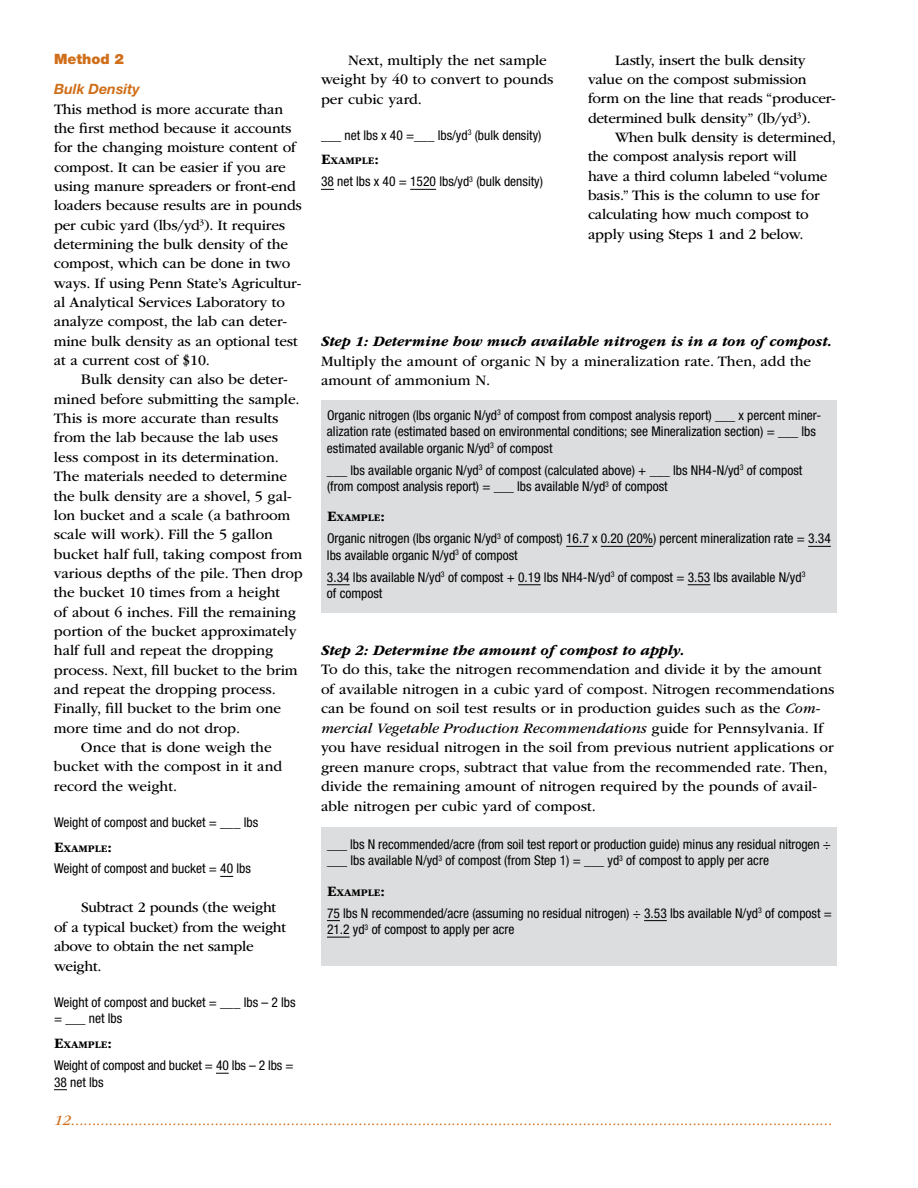
<style>
.page{position:relative;width:918px;height:1188px;background:#fff}
.page>*{position:absolute;margin:0;border:0;box-sizing:border-box;transform-origin:0 0}
.t1{font:15px/19.4px "ITC Garamond Std";letter-spacing:-.005em;color:#000}
.t2{font:italic 15px "ITC Garamond Std";color:#d06f1a}
.t3{font:italic 700 15px "ITC Garamond Std";color:#000}
.t4{font:italic 700 14.25px "Helvetica Neue LT Std";color:#d06f1a}
.t5{font:900 14.25px "Helvetica Neue LT Std";color:#d06f1a}
.t6{font:condensed 13.5px/16.5px "Helvetica Neue LT Std";color:#000}
.t7{font:700 10.5px "ITC Garamond Std";color:#000}
.s1{font-size:15px}
.s2{font-style:italic}
</style>
<div class="page">
<div style="left:321px;top:827px;width:516px;height:139px;background:#dcddde"></div>
<div style="left:321px;top:400px;width:516px;height:212px;background:#dcddde"></div>
<svg style="left:220px;top:876px;width:13px;height:1px"></svg>
<svg style="left:216px;top:1073px;width:13px;height:1px"></svg>
<svg style="left:54px;top:1089px;width:13px;height:1px"></svg>
<svg style="left:321px;top:189px;width:13px;height:1px"></svg>
<svg style="left:410px;top:189px;width:26px;height:1px"></svg>
<svg style="left:566px;top:546px;width:23px;height:1px"></svg>
<hr style="left:601px;top:546px;width:52px;height:1px;background:#000">
<svg style="left:808px;top:546px;width:23px;height:1px"></svg>
<svg style="left:327px;top:584px;width:23px;height:1px"></svg>
<svg style="left:518px;top:584px;width:23px;height:1px"></svg>
<svg style="left:688px;top:584px;width:22px;height:1px"></svg>
<svg style="left:327px;top:920px;width:13px;height:1px"></svg>
<svg style="left:644px;top:920px;width:23px;height:1px"></svg>
<svg style="left:327px;top:937px;width:23px;height:1px"></svg>
<p class="t5" style="left:54px;top:51px;width:71px">Method 2</p>
<p class="t4" style="left:54px;top:80px;width:87px">Bulk Density</p>
<p class="t1" style="left:54px;top:99px;width:250px">This method is more accurate than the first method because it accounts for the changing moisture content of compost. It can be easier if you are using manure spreaders or front-end loaders because results are in pounds per cubic yard (lbs/yd<sup>3</sup>). It requires determining the bulk density of the compost, which can be done in two ways. If using Penn State’s Agricultur&shy;al Analytical Services Laboratory to analyze compost, the lab can deter&shy;mine bulk density as an optional test at a current cost of $10.</p>
<p class="t1" style="left:81px;top:370px;width:208px">Bulk density can also be deter-</p>
<p class="t1" style="left:54px;top:390px;width:247px">mined before submitting the sample.</p>
<p class="t1" style="left:54px;top:409px;width:226px">This is more accurate than results</p>
<p class="t1" style="left:54px;top:428px;width:226px">from the lab because the lab uses</p>
<p class="t1" style="left:54px;top:448px;width:226px">less compost in its determination.</p>
<p class="t1" style="left:54px;top:467px;width:235px">The materials needed to determine</p>
<p class="t1" style="left:54px;top:486px;width:239px">the bulk density are a shovel, 5 gal-</p>
<p class="t1" style="left:54px;top:506px;width:238px">lon bucket and a scale (a bathroom</p>
<p class="t1" style="left:54px;top:525px;width:220px">scale will work). Fill the 5 gallon</p>
<p class="t1" style="left:54px;top:544px;width:250px">bucket half full, taking compost from</p>
<p class="t1" style="left:54px;top:564px;width:250px">various depths of the pile. Then drop</p>
<p class="t1" style="left:54px;top:583px;width:228px">the bucket 10 times from a height</p>
<p class="t1" style="left:54px;top:602px;width:243px">of about 6 inches. Fill the remaining</p>
<p class="t1" style="left:54px;top:622px;width:244px">portion of the bucket approximately</p>
<p class="t1" style="left:54px;top:641px;width:221px">half full and repeat the dropping</p>
<p class="t1" style="left:54px;top:660px;width:245px">process. Next, fill bucket to the brim</p>
<p class="t1" style="left:54px;top:680px;width:223px">and repeat the dropping process.</p>
<p class="t1" style="left:54px;top:699px;width:229px">Finally, fill bucket to the brim one</p>
<p class="t1" style="left:54px;top:718px;width:188px">more time and do not drop.</p>
<p class="t1" style="left:81px;top:738px;width:192px">Once that is done weigh the</p>
<p class="t1" style="left:54px;top:757px;width:230px">bucket with the compost in it and</p>
<p class="t1" style="left:54px;top:777px;width:125px">record the weight.</p>
<p class="t6" style="left:54px;top:814px;width:206px">Weight of compost and bucket = ___ lbs</p>
<p class="t7" style="left:54px;top:842px;width:60px"><span class="s1">E</span>XAMPLE<span class="s1">:</span></p>
<p class="t6" style="left:54px;top:860px;width:198px">Weight of compost and bucket = 40 lbs</p>
<p class="t1" style="left:54px;top:898px;width:234px;text-indent:27px">Subtract 2 pounds (the weight of a typical bucket) from the weight above to obtain the net sample weight.</p>
<p class="t6" style="left:54px;top:994px;width:243px">Weight of compost and bucket = ___ lbs – 2 lbs = ___ net lbs</p>
<p class="t7" style="left:54px;top:1039px;width:60px"><span class="s1">E</span>XAMPLE<span class="s1">:</span></p>
<p class="t6" style="left:54px;top:1057px;width:241px">Weight of compost and bucket = 40 lbs – 2 lbs =<br>38 net lbs</p>
<p class="t1" style="left:321px;top:50px;width:234px;text-indent:27px">Next, multiply the net sample weight by 40 to convert to pounds per cubic yard.</p>
<p class="t6" style="left:321px;top:126px;width:222px">___ net lbs x 40 =___ lbs/yd<sup>3</sup> (bulk density)</p>
<p class="t7" style="left:321px;top:155px;width:60px"><span class="s1">E</span>XAMPLE<span class="s1">:</span></p>
<p class="t6" style="left:321px;top:173px;width:224px">38 net lbs x 40 = 1520 lbs/yd<sup>3</sup> (bulk density)</p>
<p class="t1" style="left:588px;top:50px;width:249px;text-indent:27px">Lastly, insert the bulk density value on the compost submission form on the line that reads “producer&shy;determined bulk density” (lb/yd<sup>3</sup>).</p>
<p class="t1" style="left:588px;top:128px;width:249px;text-indent:27px">When bulk density is determined, the compost analysis report will<br>have a third column labeled “volume basis.” This is the column to use for calculating how much compost to apply using Steps 1 and 2 below.</p>
<p class="t3" style="left:321px;top:333px;width:513px">Step 1: Determine how much available nitrogen is in a ton of compost.</p>
<p class="t1" style="left:321px;top:351px;width:492px">Multiply the amount of organic N by a mineralization rate. Then, add the amount of ammonium N.</p>
<p class="t6" style="left:327px;top:407px;width:496px">Organic nitrogen (lbs organic N/yd<sup>3</sup> of compost from compost analysis report) ___ x percent miner&shy;alization rate (estimated based on environmental conditions; see Mineralization section) = ___ lbs estimated available organic N/yd<sup>3</sup> of compost</p>
<p class="t6" style="left:327px;top:462px;width:477px">___ lbs available organic N/yd<sup>3</sup> of compost (calculated above) + ___ lbs NH4-N/yd<sup>3</sup> of compost (from compost analysis report) = ___ lbs available N/yd<sup>3</sup> of compost</p>
<p class="t7" style="left:327px;top:512px;width:60px"><span class="s1">E</span>XAMPLE<span class="s1">:</span></p>
<p class="t6" style="left:327px;top:530px;width:505px">Organic nitrogen (lbs organic N/yd<sup>3</sup> of compost) 16.7 x 0.20 (20%) percent mineralization rate = 3.34 lbs available organic N/yd<sup>3</sup> of compost</p>
<p class="t6" style="left:327px;top:569px;width:480px">3.34 lbs available N/yd<sup>3</sup> of compost + 0.19 lbs NH4-N/yd<sup>3</sup> of compost = 3.53 lbs available N/yd<sup>3 </sup>of compost</p>
<p class="t3" style="left:321px;top:642px;width:365px">Step 2: Determine the amount of compost to apply.</p>
<p class="t1" style="left:321px;top:660px;width:515px">To do this, take the nitrogen recommendation and divide it by the amount of available nitrogen in a cubic yard of compost. Nitrogen recommendations can be found on soil test results or in production guides such as the <span class="s2">Com&shy;mercial Vegetable Production Recommendations</span> guide for Pennsylvania. If you have residual nitrogen in the soil from previous nutrient applications or green manure crops, subtract that value from the recommended rate. Then, divide the remaining amount of nitrogen required by the pounds of avail&shy;able nitrogen per cubic yard of compost.</p>
<p class="t6" style="left:327px;top:836px;width:505px">___ lbs N recommended/acre (from soil test report or production guide) minus any residual nitrogen ÷ ___ lbs available N/yd<sup>3</sup> of compost (from Step 1) = ___ yd<sup>3</sup> of compost to apply per acre</p>
<p class="t7" style="left:327px;top:886px;width:60px"><span class="s1">E</span>XAMPLE<span class="s1">:</span></p>
<p class="t6" style="left:327px;top:905px;width:506px">75 lbs N recommended/acre (assuming no residual nitrogen) ÷ 3.53 lbs available N/yd<sup>3</sup> of compost =<br>21.2 yd<sup>3</sup> of compost to apply per acre</p>
<p class="t2" style="left:54px;top:1112px;width:780px">12....................................................................................................................................................................................</p>
</div>
